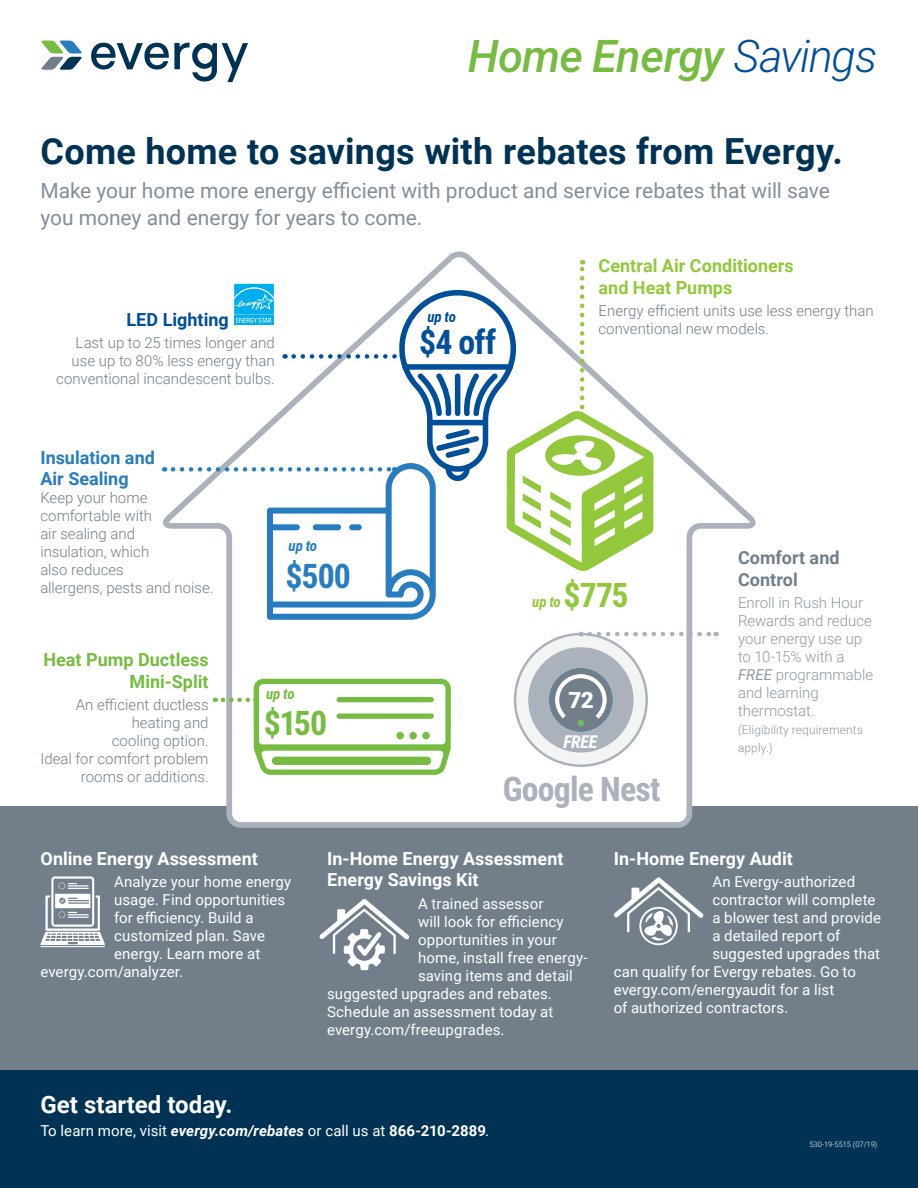
<style>
.page{position:relative;width:918px;height:1188px;background:#fff}
.page>*{position:absolute;margin:0;border:0;box-sizing:border-box;transform-origin:0 0}
.t1{font:italic 500 45px "Roboto";letter-spacing:-.02em;color:#76bc40}
.t2{font:700 36px "Roboto";letter-spacing:.005em;color:#003353}
.t3{font:700 33.9px "Roboto Condensed";letter-spacing:-.025em;color:#abb2bb}
.t4{font:700 33.9px "Roboto Condensed";color:#014e99}
.t5{font:700 33.9px "Roboto Condensed";color:#76bc40}
.t6{font:700 33.9px "Roboto Condensed";color:#94c83c}
.t7{font:700 33.9px "Roboto Condensed";color:#287cc0}
.t8{font:700 24px "Roboto";color:#fff}
.t9{font:900 22.5px "Roboto";color:#fff}
.t10{font:21px/27px "Roboto";letter-spacing:-.005em;color:#828e99}
.Table_head{font:700 18px/21.6px "Roboto";color:#fff}
.Table_head-2{font:700 18px/21.6px "Roboto";letter-spacing:.005em;color:#94c83c}
.Subhead{font:700 18px/21.6px "Roboto";color:#76bc40;text-align:right}
.Subhead-2{font:700 18px/21.6px "Roboto";color:#287cc0}
.Subhead-3{font:700 18px/21.6px "Roboto";letter-spacing:.005em;color:#727f8a}
.Subhead-4{font:700 18px "Roboto";color:#014e99}
.t11{font:italic 700 17.85px "Roboto Condensed";color:#fff}
.Table_body{font:15px "Roboto";letter-spacing:.005em;color:#fff}
.Body{font:300 15px/18px "Roboto";color:#727f8a;text-align:right}
.Body-2{font:300 15px/18px "Roboto";color:#8e99a3}
.t12{font:italic 700 15px "Roboto Condensed";color:#76bc40}
.t13{font:italic 700 15px "Roboto Condensed";color:#014e99}
.t14{font:italic 700 15px "Roboto Condensed";color:#94c83c}
.t15{font:italic 700 15px "Roboto Condensed";color:#287cc0}
.Body-3{font:300 12px/18px "Roboto";letter-spacing:.01em;color:#8e99a3}
.t16{font:300 7.5px "Roboto";color:#fff}
.s1{font-weight:300;color:#014e99}
.s2{font-weight:400;font-style:italic}
.s3{font-weight:700;font-style:italic}
.s4{font-weight:700}
</style>
<div class="page">
<div style="left:0;top:806px;width:918px;height:274px;background:#727f8a"></div>
<svg style="left:41px;top:41px;width:41px;height:29px"></svg>
<svg style="left:91px;top:42px;width:157px;height:40px"></svg>
<div style="left:0;top:1071px;width:918px;height:117px;background:#003353"></div>
<svg style="left:162px;top:251px;width:594px;height:577px"></svg>
<svg style="left:223px;top:679px;width:228px;height:96px"></svg>
<svg style="left:173px;top:260px;width:481px;height:360px"></svg>
<svg style="left:514px;top:632px;width:203px;height:135px"></svg>
<svg style="left:40px;top:876px;width:65px;height:71px"></svg>
<svg style="left:613px;top:877px;width:91px;height:68px"></svg>
<svg style="left:319px;top:899px;width:90px;height:71px"></svg>
<p class="t1" style="left:468px;top:25px;width:411px">Home Energy <span class="s1">Savings</span></p>
<p class="t2" style="left:40px;top:126px;width:804px">Come home to savings with rebates from Evergy.</p>
<p class="t10" style="left:40px;top:176px;width:791px">Make your home more energy efficient with product and service rebates that will save you money and energy for years to come.</p>
<p class="Subhead-4" style="left:126px;top:307px;width:104px">LED Lighting</p>
<p class="Body" style="left:56px;top:333px;width:220px">Last up to 25 times longer and use up to 80% less energy than conventional incandescent bulbs.</p>
<p class="Subhead-2" style="left:40px;top:446px;width:116px">Insulation and<br>Air Sealing</p>
<p class="Body" style="left:40px;top:489px;width:175px;text-align:left">Keep your home comfortable with<br>air sealing and<br>insulation, which<br>also reduces<br>allergens, pests and noise.</p>
<p class="t15" style="left:289px;top:535px;width:30px">up to</p>
<p class="t7" style="left:285px;top:552px;width:67px">$500</p>
<p class="Subhead" style="left:43px;top:649px;width:167px">Heat Pump Ductless<br>Mini-Split</p>
<p class="Body" style="left:76px;top:696px;width:134px">An efficient ductless</p>
<p class="Body" style="left:112px;top:714px;width:98px">heating and cooling option.</p>
<p class="Body" style="left:40px;top:750px;width:170px">Ideal for comfort problem</p>
<p class="Body" style="left:81px;top:768px;width:129px">rooms or additions.</p>
<p class="t12" style="left:266px;top:683px;width:30px">up to</p>
<p class="t5" style="left:264px;top:700px;width:65px">$150</p>
<p class="t13" style="left:428px;top:306px;width:30px">up to</p>
<p class="t4" style="left:419px;top:318px;width:79px">$4 off</p>
<p class="Table_head-2" style="left:598px;top:254px;width:197px">Central Air Conditioners and Heat Pumps</p>
<p class="Body" style="left:598px;top:301px;width:277px;text-align:left">Energy efficient units use less energy than conventional new models.</p>
<p class="t6" style="left:564px;top:571px;width:67px">$775</p>
<p class="t14" style="left:532px;top:591px;width:30px">up to</p>
<p class="t9" style="left:568px;top:684px;width:27px">72</p>
<p class="t11" style="left:563px;top:729px;width:36px">FREE</p>
<p class="t3" style="left:503px;top:765px;width:159px">Google Nest</p>
<p class="Subhead-3" style="left:738px;top:546px;width:103px">Comfort and<br>Control</p>
<p class="Body-2" style="left:738px;top:593px;width:137px">Enroll in Rush Hour<br>Rewards and reduce your energy use up to 10-15% with a<br><span class="s2">FREE</span> programmable and learning thermostat.</p>
<p class="Body-3" style="left:738px;top:721px;width:126px">(Eligibility requirements apply.)</p>
<p class="Table_head" style="left:40px;top:847px;width:219px">Online Energy Assessment</p>
<p class="Table_body" style="left:114px;top:871px;width:179px">Analyze your home energy</p>
<p class="Table_body" style="left:114px;top:889px;width:173px">usage. Find opportunities</p>
<p class="Table_body" style="left:114px;top:907px;width:141px">for efficiency. Build a</p>
<p class="Table_body" style="left:114px;top:925px;width:152px">customized plan. Save</p>
<p class="Table_body" style="left:114px;top:943px;width:148px">energy. Learn more at</p>
<p class="Table_body" style="left:40px;top:961px;width:144px">evergy.com/analyzer.</p>
<p class="Table_head" style="left:327px;top:847px;width:238px">In-Home Energy Assessment<br>Energy Savings Kit</p>
<p class="Table_body" style="left:418px;top:893px;width:127px">A trained assessor</p>
<p class="Table_body" style="left:418px;top:911px;width:147px">will look for efficiency</p>
<p class="Table_body" style="left:418px;top:929px;width:140px">opportunities in your</p>
<p class="Table_body" style="left:418px;top:947px;width:171px">home, install free energy-</p>
<p class="Table_body" style="left:418px;top:965px;width:156px">saving items and detail</p>
<p class="Table_body" style="left:327px;top:983px;width:226px">suggested upgrades and rebates.</p>
<p class="Table_body" style="left:327px;top:1001px;width:228px">Schedule an assessment today at</p>
<p class="Table_body" style="left:327px;top:1019px;width:179px">evergy.com/freeupgrades.</p>
<p class="t8" style="left:40px;top:1088px;width:194px">Get started today.</p>
<p class="Table_body" style="left:40px;top:1120px;width:450px">To learn more, visit <span class="s3">evergy.com/rebates</span> or call us at <span class="s4">866-210-2889</span>.</p>
<p class="Table_head" style="left:614px;top:847px;width:181px">In-Home Energy Audit</p>
<p class="Table_body" style="left:712px;top:871px;width:144px">An Evergy-authorized</p>
<p class="Table_body" style="left:712px;top:889px;width:165px">contractor will complete</p>
<p class="Table_body" style="left:712px;top:907px;width:170px">a blower test and provide</p>
<p class="Table_body" style="left:712px;top:925px;width:130px">a detailed report of</p>
<p class="Table_body" style="left:712px;top:943px;width:169px">suggested upgrades that</p>
<p class="Table_body" style="left:614px;top:961px;width:244px">can qualify for Evergy rebates. Go to</p>
<p class="Table_body" style="left:614px;top:979px;width:222px">evergy.com/energyaudit for a list</p>
<p class="Table_body" style="left:614px;top:997px;width:176px">of authorized contractors.</p>
<p class="t16" style="left:809px;top:1139px;width:69px">530-19-5515 (07/19)</p>
</div>
